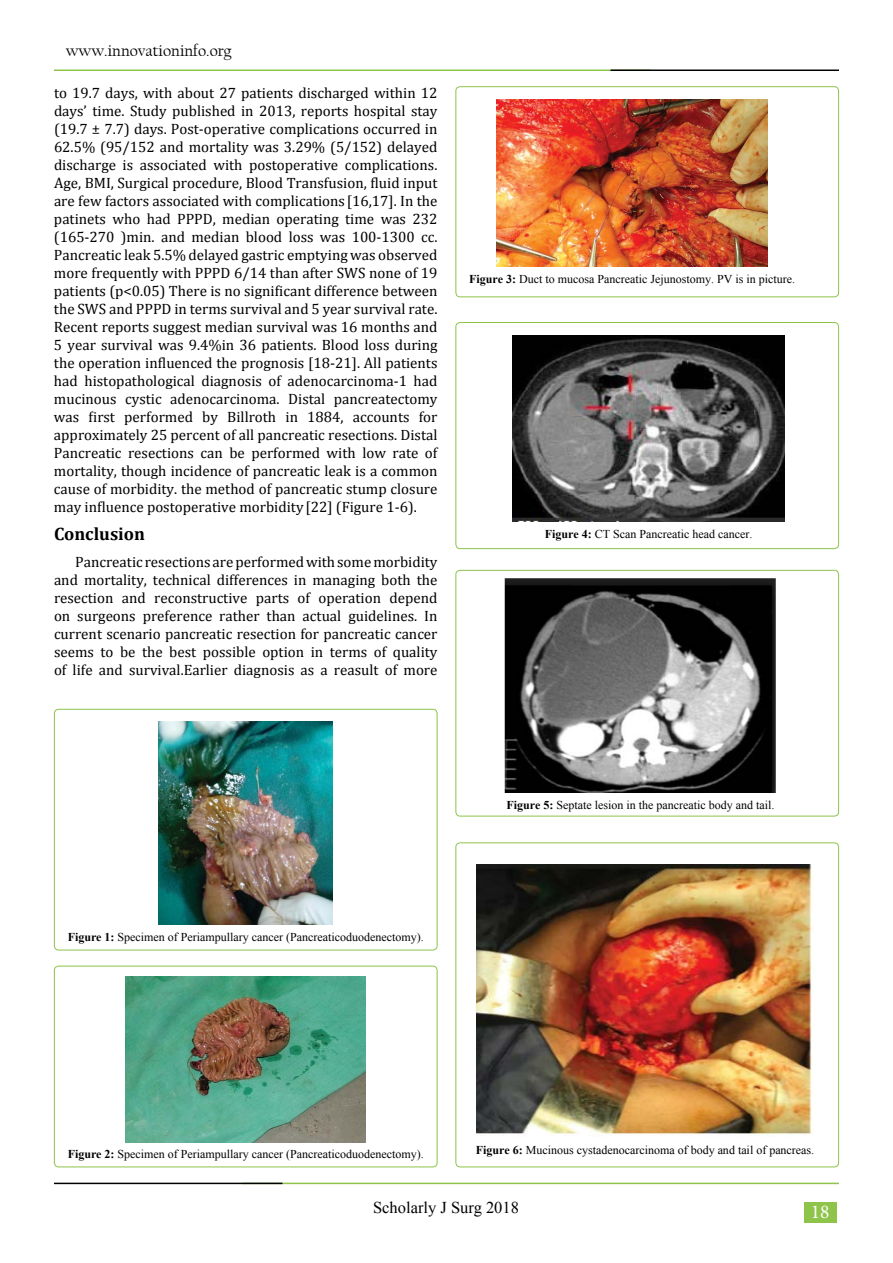
<style>
.page{position:relative;width:893px;height:1263px;background:#fff}
.page>*{position:absolute;margin:0;border:0;box-sizing:border-box;transform-origin:0 0}
.t1{font:19.5px "Minion Pro";color:#fff}
.t2{font:700 18px "Cambria";color:#000}
.t3{font:16.5px "Californian FB";color:#000}
.t4{font:16.5px "Times New Roman";color:#000}
.t5{font:15px/18px "Cambria";color:#000;text-align:justify}
.t6{font:12px "Times New Roman";color:#000}
.s1{font-weight:700}
</style>
<div class="page">
<div style="left:804px;top:1202px;width:32px;height:21px;background:#8dc449"></div>
<hr style="left:54px;top:70px;width:597px;height:1px;background:#8dc449">
<hr style="left:610px;top:70px;width:229px;height:1px;background:#000101">
<hr style="left:242px;top:1183px;width:597px;height:1px;background:#8dc449">
<hr style="left:54px;top:1183px;width:228px;height:1px;background:#000101">
<div style="left:54px;top:709px;width:383px;height:241px;border:1px solid #8dc449;border-radius:4px"></div>
<img style="left:159px;top:722px;width:174px;height:202px">
<div style="left:54px;top:966px;width:383px;height:201px;border:1px solid #8dc449;border-radius:4px"></div>
<img style="left:126px;top:977px;width:240px;height:165px">
<div style="left:455px;top:86px;width:384px;height:211px;border:1px solid #8dc449;border-radius:4px"></div>
<img style="left:497px;top:100px;width:271px;height:167px">
<div style="left:455px;top:322px;width:384px;height:227px;border:1px solid #8dc449;border-radius:4px"></div>
<img style="left:513px;top:336px;width:271px;height:185px">
<div style="left:455px;top:570px;width:384px;height:246px;border:1px solid #8dc449;border-radius:4px"></div>
<img style="left:505px;top:579px;width:271px;height:213px">
<div style="left:455px;top:842px;width:384px;height:325px;border:1px solid #8dc449;border-radius:4px"></div>
<img style="left:476px;top:865px;width:337px;height:270px">
<p class="t3" style="left:66px;top:42px;width:167px">www.innovationinfo.org</p>
<p class="t5" style="left:54px;top:84px;width:385px">to 19.7 days, with about 27 patients discharged within 12 days’ time. Study published in 2013, reports hospital stay (19.7 ± 7.7) days. Post-operative complications occurred in 62.5% (95/152 and mortality was 3.29% (5/152) delayed discharge is associated with postoperative complications.<br>Age, BMI, Surgical procedure, Blood Transfusion, fluid input are few factors associated with complications [16,17]. In the patinets who had PPPD, median operating time was 232 (165-270 )min. and median blood loss was 100-1300 cc.<br>Pancreatic leak 5.5% delayed gastric emptying was observed more frequently with PPPD 6/14 than after SWS none of 19 patients (p&lt;0.05) There is no significant difference between the SWS and PPPD in terms survival and 5 year survival rate.<br>Recent reports suggest median survival was 16 months and 5 year survival was 9.4%in 36 patients. Blood loss during the operation influenced the prognosis [18-21]. All patients had histopathological diagnosis of adenocarcinoma-1 had mucinous cystic adenocarcinoma. Distal pancreatectomy was first performed by Billroth in 1884, accounts for approximately 25 percent of all pancreatic resections. Distal Pancreatic resections can be performed with low rate of mortality, though incidence of pancreatic leak is a common cause of morbidity. the method of pancreatic stump closure may influence postoperative morbidity [22] (Figure 1-6).</p>
<p class="t2" style="left:54px;top:521px;width:93px">Conclusion</p>
<p class="t5" style="left:54px;top:553px;width:385px;text-indent:21px">Pancreatic resections are performed with some morbidity and mortality, technical differences in managing both the resection and reconstructive parts of operation depend on surgeons preference rather than actual guidelines. In current scenario pancreatic resection for pancreatic cancer seems to be the best possible option in terms of quality of life and survival.Earlier diagnosis as a reasult of more</p>
<p class="t6" style="left:469px;top:271px;width:327px"><span class="s1">Figure 3:</span> Duct to mucosa Pancreatic Jejunostomy. PV is in picture.</p>
<p class="t6" style="left:545px;top:526px;width:209px"><span class="s1">Figure 4:</span> CT Scan Pancreatic head cancer.</p>
<p class="t6" style="left:68px;top:929px;width:358px"><span class="s1">Figure 1:</span> Specimen of Periampullary cancer (Pancreaticoduodenectomy).</p>
<p class="t6" style="left:506px;top:797px;width:269px"><span class="s1">Figure 5:</span> Septate lesion in the pancreatic body and tail.</p>
<p class="t6" style="left:68px;top:1145px;width:358px"><span class="s1">Figure 2:</span> Specimen of Periampullary cancer (Pancreaticoduodenectomy).</p>
<p class="t6" style="left:476px;top:1141px;width:340px"><span class="s1">Figure 6:</span> Mucinous cystadenocarcinoma of body and tail of pancreas.</p>
<p class="t4" style="left:373px;top:1196px;width:147px">Scholarly J Surg 2018</p>
<h1 class="t1" style="left:811px;top:1199px;width:20px">18</h1>
</div>
